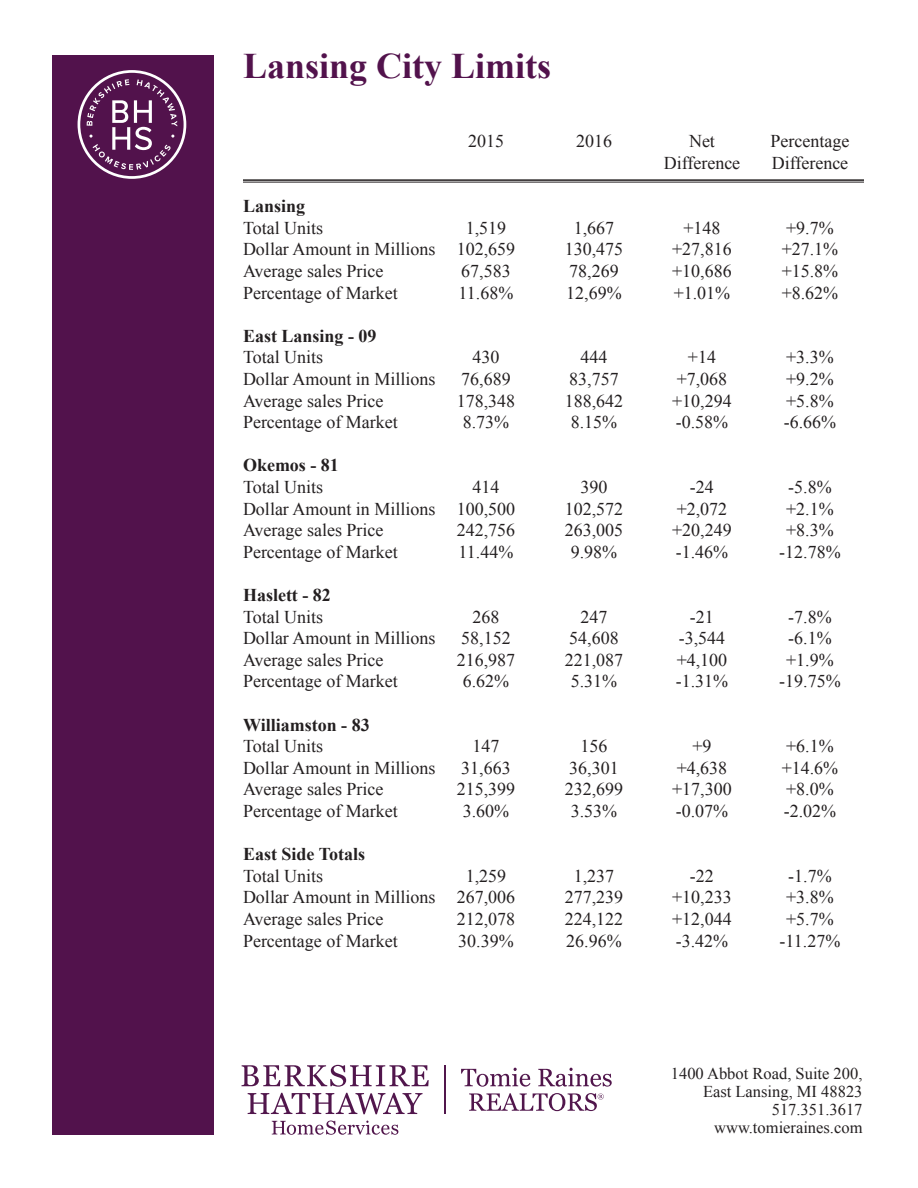
<style>
.page{position:relative;width:918px;height:1188px;background:#fff}
.page>*{position:absolute;margin:0;border:0;box-sizing:border-box;transform-origin:0 0}
.t1{font:700 36px "Times New Roman";color:#52124c}
.t2{font:18px "Times New Roman";color:#231f20}
.t3{font:700 18px "Times New Roman";color:#231f20}
.t4{font:16.5px/18px "Times New Roman";color:#231f20;text-align:right}
</style>
<div class="page">
<div style="left:52px;top:56px;width:162px;height:1079px;background:#52124c"></div>
<svg style="left:78px;top:70px;width:108px;height:109px"></svg>
<svg style="left:242px;top:1065px;width:187px;height:22px"></svg>
<svg style="left:248px;top:1093px;width:175px;height:21px"></svg>
<svg style="left:272px;top:1121px;width:126px;height:14px"></svg>
<hr style="left:445px;top:1065px;width:1px;height:48px;background:#51164c">
<svg style="left:461px;top:1068px;width:69px;height:19px"></svg>
<svg style="left:538px;top:1068px;width:74px;height:19px"></svg>
<svg style="left:469px;top:1093px;width:135px;height:18px"></svg>
<hr style="left:243px;top:179px;width:621px;height:2px;background:#231f20">
<hr style="left:243px;top:182px;width:621px;height:1px;background:#231f20">
<h1 class="t1" style="left:243px;top:46px;width:310px">Lansing City Limits</h1>
<p class="t2" style="left:468px;top:131px;width:37px">2015</p>
<p class="t2" style="left:576px;top:131px;width:37px">2016</p>
<p class="t2" style="left:689px;top:131px;width:27px">Net</p>
<p class="t2" style="left:771px;top:131px;width:80px">Percentage</p>
<p class="t2" style="left:664px;top:153px;width:78px">Difference</p>
<p class="t2" style="left:772px;top:153px;width:78px">Difference</p>
<p class="t3" style="left:243px;top:196px;width:64px">Lansing</p>
<p class="t2" style="left:243px;top:218px;width:82px">Total Units</p>
<p class="t2" style="left:466px;top:218px;width:42px">1,519</p>
<p class="t2" style="left:574px;top:218px;width:42px">1,667</p>
<p class="t2" style="left:683px;top:218px;width:39px">+148</p>
<p class="t2" style="left:786px;top:218px;width:49px">+9.7%</p>
<p class="t2" style="left:243px;top:239px;width:274px">Dollar Amount in Millions 102,659</p>
<p class="t2" style="left:565px;top:239px;width:60px">130,475</p>
<p class="t2" style="left:672px;top:239px;width:61px">+27,816</p>
<p class="t2" style="left:782px;top:239px;width:58px">+27.1%</p>
<p class="t2" style="left:243px;top:261px;width:142px">Average sales Price</p>
<p class="t2" style="left:461px;top:261px;width:51px">67,583</p>
<p class="t2" style="left:569px;top:261px;width:51px">78,269</p>
<p class="t2" style="left:672px;top:261px;width:61px">+10,686</p>
<p class="t2" style="left:782px;top:261px;width:58px">+15.8%</p>
<p class="t2" style="left:243px;top:283px;width:156px">Percentage of Market</p>
<p class="t2" style="left:459px;top:283px;width:56px">11.68%</p>
<p class="t2" style="left:566px;top:283px;width:57px">12,69%</p>
<p class="t2" style="left:674px;top:283px;width:58px">+1.01%</p>
<p class="t2" style="left:782px;top:283px;width:58px">+8.62%</p>
<p class="t3" style="left:243px;top:326px;width:135px">East Lansing - 09</p>
<p class="t2" style="left:243px;top:347px;width:82px">Total Units</p>
<p class="t2" style="left:472px;top:347px;width:28px">430</p>
<p class="t2" style="left:580px;top:347px;width:28px">444</p>
<p class="t2" style="left:688px;top:347px;width:30px">+14</p>
<p class="t2" style="left:786px;top:347px;width:49px">+3.3%</p>
<p class="t2" style="left:243px;top:369px;width:194px">Dollar Amount in Millions</p>
<p class="t2" style="left:461px;top:369px;width:51px">76,689</p>
<p class="t2" style="left:569px;top:369px;width:51px">83,757</p>
<p class="t2" style="left:677px;top:369px;width:52px">+7,068</p>
<p class="t2" style="left:786px;top:369px;width:49px">+9.2%</p>
<p class="t2" style="left:243px;top:391px;width:142px">Average sales Price</p>
<p class="t2" style="left:457px;top:391px;width:60px">178,348</p>
<p class="t2" style="left:565px;top:391px;width:60px">188,642</p>
<p class="t2" style="left:672px;top:391px;width:61px">+10,294</p>
<p class="t2" style="left:786px;top:391px;width:49px">+5.8%</p>
<p class="t2" style="left:243px;top:412px;width:156px">Percentage of Market</p>
<p class="t2" style="left:463px;top:412px;width:48px">8.73%</p>
<p class="t2" style="left:571px;top:412px;width:48px">8.15%</p>
<p class="t2" style="left:676px;top:412px;width:54px">-0.58%</p>
<p class="t2" style="left:784px;top:412px;width:54px">-6.66%</p>
<p class="t3" style="left:243px;top:455px;width:97px">Okemos - 81</p>
<p class="t2" style="left:243px;top:477px;width:82px">Total Units</p>
<p class="t2" style="left:472px;top:477px;width:28px">414</p>
<p class="t2" style="left:580px;top:477px;width:28px">390</p>
<p class="t2" style="left:690px;top:477px;width:25px">-24</p>
<p class="t2" style="left:788px;top:477px;width:45px">-5.8%</p>
<p class="t2" style="left:243px;top:499px;width:274px">Dollar Amount in Millions 100,500</p>
<p class="t2" style="left:565px;top:499px;width:60px">102,572</p>
<p class="t2" style="left:677px;top:499px;width:52px">+2,072</p>
<p class="t2" style="left:786px;top:499px;width:49px">+2.1%</p>
<p class="t2" style="left:243px;top:520px;width:142px">Average sales Price</p>
<p class="t2" style="left:457px;top:520px;width:60px">242,756</p>
<p class="t2" style="left:565px;top:520px;width:60px">263,005</p>
<p class="t2" style="left:672px;top:520px;width:61px">+20,249</p>
<p class="t2" style="left:786px;top:520px;width:49px">+8.3%</p>
<p class="t2" style="left:243px;top:542px;width:156px">Percentage of Market</p>
<p class="t2" style="left:459px;top:542px;width:56px">11.44%</p>
<p class="t2" style="left:571px;top:542px;width:48px">9.98%</p>
<p class="t2" style="left:676px;top:542px;width:54px">-1.46%</p>
<p class="t2" style="left:779px;top:542px;width:63px">-12.78%</p>
<p class="t3" style="left:243px;top:585px;width:89px">Haslett - 82</p>
<p class="t2" style="left:243px;top:607px;width:82px">Total Units</p>
<p class="t2" style="left:472px;top:607px;width:28px">268</p>
<p class="t2" style="left:580px;top:607px;width:28px">247</p>
<p class="t2" style="left:690px;top:607px;width:25px">-21</p>
<p class="t2" style="left:788px;top:607px;width:45px">-7.8%</p>
<p class="t2" style="left:243px;top:628px;width:194px">Dollar Amount in Millions</p>
<p class="t2" style="left:461px;top:628px;width:51px">58,152</p>
<p class="t2" style="left:569px;top:628px;width:51px">54,608</p>
<p class="t2" style="left:679px;top:628px;width:48px">-3,544</p>
<p class="t2" style="left:788px;top:628px;width:45px">-6.1%</p>
<p class="t2" style="left:243px;top:650px;width:142px">Average sales Price</p>
<p class="t2" style="left:457px;top:650px;width:60px">216,987</p>
<p class="t2" style="left:565px;top:650px;width:60px">221,087</p>
<p class="t2" style="left:677px;top:650px;width:52px">+4,100</p>
<p class="t2" style="left:786px;top:650px;width:49px">+1.9%</p>
<p class="t2" style="left:243px;top:671px;width:156px">Percentage of Market</p>
<p class="t2" style="left:463px;top:671px;width:48px">6.62%</p>
<p class="t2" style="left:571px;top:671px;width:48px">5.31%</p>
<p class="t2" style="left:676px;top:671px;width:54px">-1.31%</p>
<p class="t2" style="left:779px;top:671px;width:63px">-19.75%</p>
<p class="t3" style="left:243px;top:715px;width:128px">Williamston - 83</p>
<p class="t2" style="left:243px;top:736px;width:82px">Total Units</p>
<p class="t2" style="left:472px;top:736px;width:28px">147</p>
<p class="t2" style="left:580px;top:736px;width:28px">156</p>
<p class="t2" style="left:692px;top:736px;width:21px">+9</p>
<p class="t2" style="left:786px;top:736px;width:49px">+6.1%</p>
<p class="t2" style="left:243px;top:758px;width:194px">Dollar Amount in Millions</p>
<p class="t2" style="left:461px;top:758px;width:51px">31,663</p>
<p class="t2" style="left:569px;top:758px;width:51px">36,301</p>
<p class="t2" style="left:677px;top:758px;width:52px">+4,638</p>
<p class="t2" style="left:782px;top:758px;width:58px">+14.6%</p>
<p class="t2" style="left:243px;top:779px;width:142px">Average sales Price</p>
<p class="t2" style="left:457px;top:779px;width:60px">215,399</p>
<p class="t2" style="left:565px;top:779px;width:60px">232,699</p>
<p class="t2" style="left:672px;top:779px;width:61px">+17,300</p>
<p class="t2" style="left:786px;top:779px;width:49px">+8.0%</p>
<p class="t2" style="left:243px;top:801px;width:156px">Percentage of Market</p>
<p class="t2" style="left:463px;top:801px;width:48px">3.60%</p>
<p class="t2" style="left:571px;top:801px;width:48px">3.53%</p>
<p class="t2" style="left:676px;top:801px;width:54px">-0.07%</p>
<p class="t2" style="left:784px;top:801px;width:54px">-2.02%</p>
<p class="t3" style="left:243px;top:844px;width:124px">East Side Totals</p>
<p class="t2" style="left:243px;top:866px;width:82px">Total Units</p>
<p class="t2" style="left:466px;top:866px;width:42px">1,259</p>
<p class="t2" style="left:574px;top:866px;width:42px">1,237</p>
<p class="t2" style="left:690px;top:866px;width:25px">-22</p>
<p class="t2" style="left:788px;top:866px;width:45px">-1.7%</p>
<p class="t2" style="left:243px;top:887px;width:274px">Dollar Amount in Millions 267,006</p>
<p class="t2" style="left:565px;top:887px;width:60px">277,239</p>
<p class="t2" style="left:672px;top:887px;width:61px">+10,233</p>
<p class="t2" style="left:786px;top:887px;width:49px">+3.8%</p>
<p class="t2" style="left:243px;top:909px;width:142px">Average sales Price</p>
<p class="t2" style="left:457px;top:909px;width:60px">212,078</p>
<p class="t2" style="left:565px;top:909px;width:60px">224,122</p>
<p class="t2" style="left:672px;top:909px;width:61px">+12,044</p>
<p class="t2" style="left:786px;top:909px;width:49px">+5.7%</p>
<p class="t2" style="left:243px;top:931px;width:156px">Percentage of Market</p>
<p class="t2" style="left:458px;top:931px;width:57px">30.39%</p>
<p class="t2" style="left:566px;top:931px;width:57px">26.96%</p>
<p class="t2" style="left:676px;top:931px;width:54px">-3.42%</p>
<p class="t2" style="left:780px;top:931px;width:62px">-11.27%</p>
<p class="t4" style="left:671px;top:1065px;width:193px">1400 Abbot Road, Suite 200,<br>East Lansing, MI 48823<br>517.351.3617 www.tomieraines.com</p>
</div>
